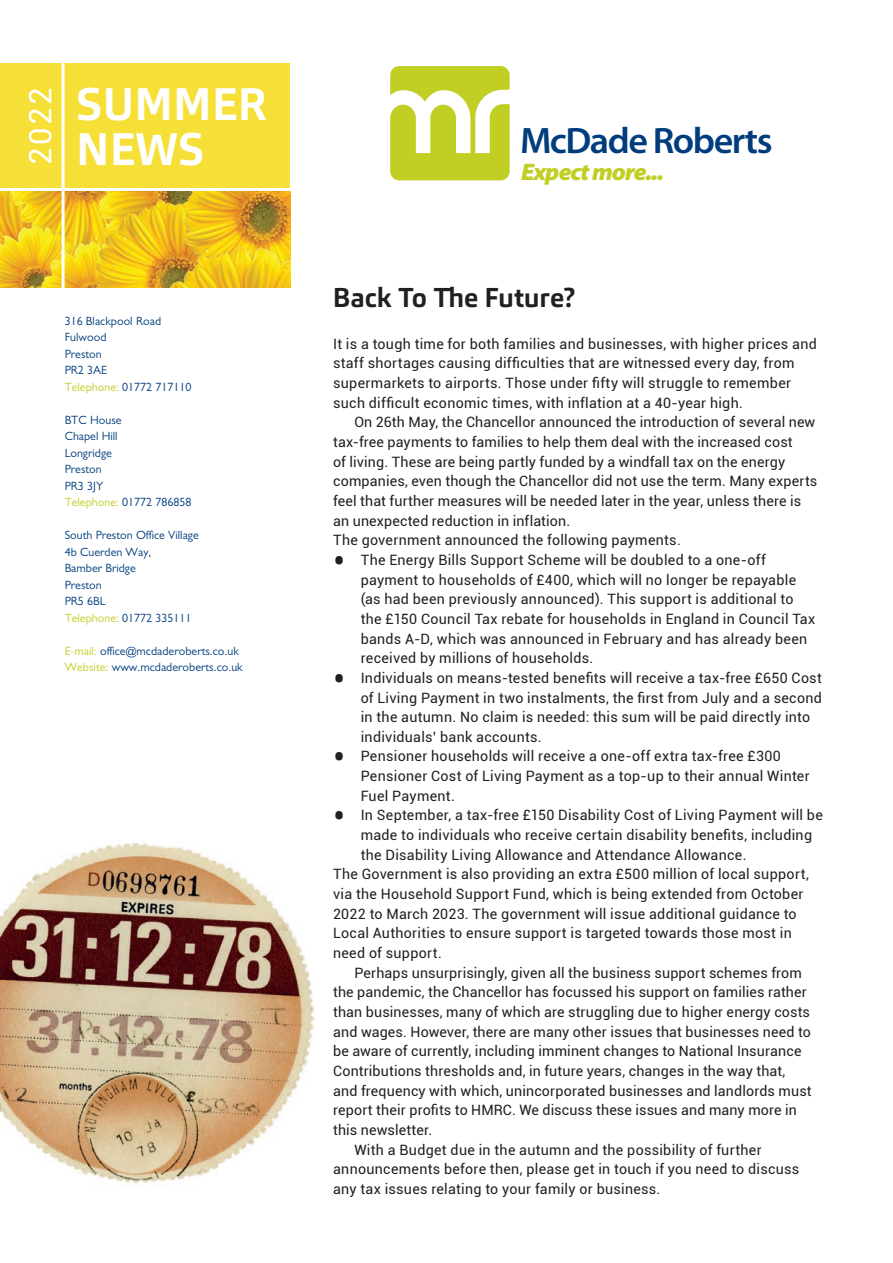
<style>
.page{position:relative;width:893px;height:1263px;background:#fff}
.page>*{position:absolute;margin:0;border:0;box-sizing:border-box;transform-origin:0 0}
.t1{font:700 45px/45px "Carnac";letter-spacing:.005em;color:#fff}
.t2{font:36.9px "Myriad MM 565 600";letter-spacing:-.04em;color:#013d7d}
.t3{font:31.05px "Roboto";color:#fff}
.t4{font:700 27px "Carnac";letter-spacing:-.005em;color:#231f20}
.t5{font:24px "Myriad MM It 830 600";letter-spacing:-.04em;color:#c1ce23}
.t6{font:14.25px/19.6px "Roboto";letter-spacing:.015em;color:#231f20}
.t7{font:12px/16.5px "Gill Sans";color:#013d7d}
.s1{color:#c1ce23}
.s2{font-size:36px}
</style>
<div class="page">
<div style="left:0;top:63px;width:290px;height:124px;background:#f6e038"></div>
<img style="left:0;top:191px;width:290px;height:97px">
<hr style="left:62px;top:54px;width:3px;height:258px;background:#fff">
<img style="left:1px;top:841px;width:314px;height:343px">
<svg style="left:390px;top:66px;width:120px;height:114px"></svg>
<h3 class="t3" style="left:19px;top:165px;width:79px;rotate:-90deg">2022</h3>
<h1 class="t1" style="left:76px;top:82px;width:192px">SUMMER<br>NEWS</h1>
<p class="t7" style="left:65px;top:312px;width:128px">316 Blackpool Road<br>Fulwood<br>Preston<br>PR2 3AE<br><span class="s1">Telephone:</span> 01772 717110</p>
<p class="t7" style="left:65px;top:411px;width:128px">BTC House<br>Chapel Hill<br>Longridge<br>Preston<br>PR3 3JY<br><span class="s1">Telephone:</span> 01772 786858</p>
<p class="t7" style="left:65px;top:527px;width:136px">South Preston Office Village<br>4b Cuerden Way,<br>Bamber Bridge<br>Preston<br>PR5 6BL<br><span class="s1">Telephone:</span> 01772 335111</p>
<p class="t7" style="left:65px;top:642px;width:180px"><span class="s1">E-mail:</span> office@mcdaderoberts.co.uk<br><span class="s1">Website:</span> www.mcdaderoberts.co.uk</p>
<h2 class="t2" style="left:520px;top:122px;width:254px">McDade Roberts</h2>
<h3 class="t5" style="left:521px;top:160px;width:145px">Expect more...</h3>
<h3 class="t4" style="left:333px;top:280px;width:244px">Back To The Future?</h3>
<p class="t6" style="left:333px;top:333px;width:485px">It is a tough time for both families and businesses, with higher prices and staff shortages causing difficulties that are witnessed every day, from supermarkets to airports. Those under fifty will struggle to remember such difficult economic times, with inflation at a 40-year high.</p>
<p class="t6" style="left:333px;top:412px;width:486px;text-indent:21px">On 26th May, the Chancellor announced the introduction of several new tax-free payments to families to help them deal with the increased cost<br>of living. These are being partly funded by a windfall tax on the energy companies, even though the Chancellor did not use the term. Many experts feel that further measures will be needed later in the year, unless there is an unexpected reduction in inflation.<br>The government announced the following payments.</p>
<p class="t6" style="left:361px;top:549px;width:456px;text-indent:-28px"><span class="s2">•</span> The Energy Bills Support Scheme will be doubled to a one-off payment to households of £400, which will no longer be repayable (as had been previously announced). This support is additional to the £150 Council Tax rebate for households in England in Council Tax bands A-D, which was announced in February and has already been received by millions of households.</p>
<p class="t6" style="left:361px;top:667px;width:463px;text-indent:-28px"><span class="s2">•</span> Individuals on means-tested benefits will receive a tax-free £650 Cost of Living Payment in two instalments, the first from July and a second in the autumn. No claim is needed: this sum will be paid directly into individuals’ bank accounts.</p>
<p class="t6" style="left:361px;top:746px;width:451px;text-indent:-28px"><span class="s2">•</span> Pensioner households will receive a one-off extra tax-free £300<br>Pensioner Cost of Living Payment as a top-up to their annual Winter<br>Fuel Payment.</p>
<p class="t6" style="left:333px;top:805px;width:491px"><span class="s2">•</span> In September, a tax-free £150 Disability Cost of Living Payment will be</p>
<p class="t6" style="left:361px;top:825px;width:453px">made to individuals who receive certain disability benefits, including</p>
<p class="t6" style="left:361px;top:844px;width:387px">the Disability Living Allowance and Attendance Allowance.</p>
<p class="t6" style="left:333px;top:864px;width:477px">The Government is also providing an extra £500 million of local support,</p>
<p class="t6" style="left:333px;top:884px;width:472px">via the Household Support Fund, which is being extended from October</p>
<p class="t6" style="left:333px;top:903px;width:465px">2022 to March 2023. The government will issue additional guidance to</p>
<p class="t6" style="left:333px;top:923px;width:460px">Local Authorities to ensure support is targeted towards those most in</p>
<p class="t6" style="left:333px;top:942px;width:110px">need of support.</p>
<p class="t6" style="left:354px;top:962px;width:449px">Perhaps unsurprisingly, given all the business support schemes from</p>
<p class="t6" style="left:333px;top:982px;width:475px">the pandemic, the Chancellor has focussed his support on families rather</p>
<p class="t6" style="left:333px;top:1001px;width:478px">than businesses, many of which are struggling due to higher energy costs</p>
<p class="t6" style="left:333px;top:1021px;width:479px">and wages. However, there are many other issues that businesses need to</p>
<p class="t6" style="left:333px;top:1041px;width:470px">be aware of currently, including imminent changes to National Insurance</p>
<p class="t6" style="left:333px;top:1060px;width:454px">Contributions thresholds and, in future years, changes in the way that,</p>
<p class="t6" style="left:333px;top:1080px;width:480px">and frequency with which, unincorporated businesses and landlords must</p>
<p class="t6" style="left:333px;top:1100px;width:465px">report their profits to HMRC. We discuss these issues and many more in</p>
<p class="t6" style="left:333px;top:1119px;width:101px">this newsletter.</p>
<p class="t6" style="left:354px;top:1139px;width:409px">With a Budget due in the autumn and the possibility of further</p>
<p class="t6" style="left:333px;top:1159px;width:468px">announcements before then, please get in touch if you need to discuss</p>
<p class="t6" style="left:333px;top:1178px;width:329px">any tax issues relating to your family or business.</p>
</div>
